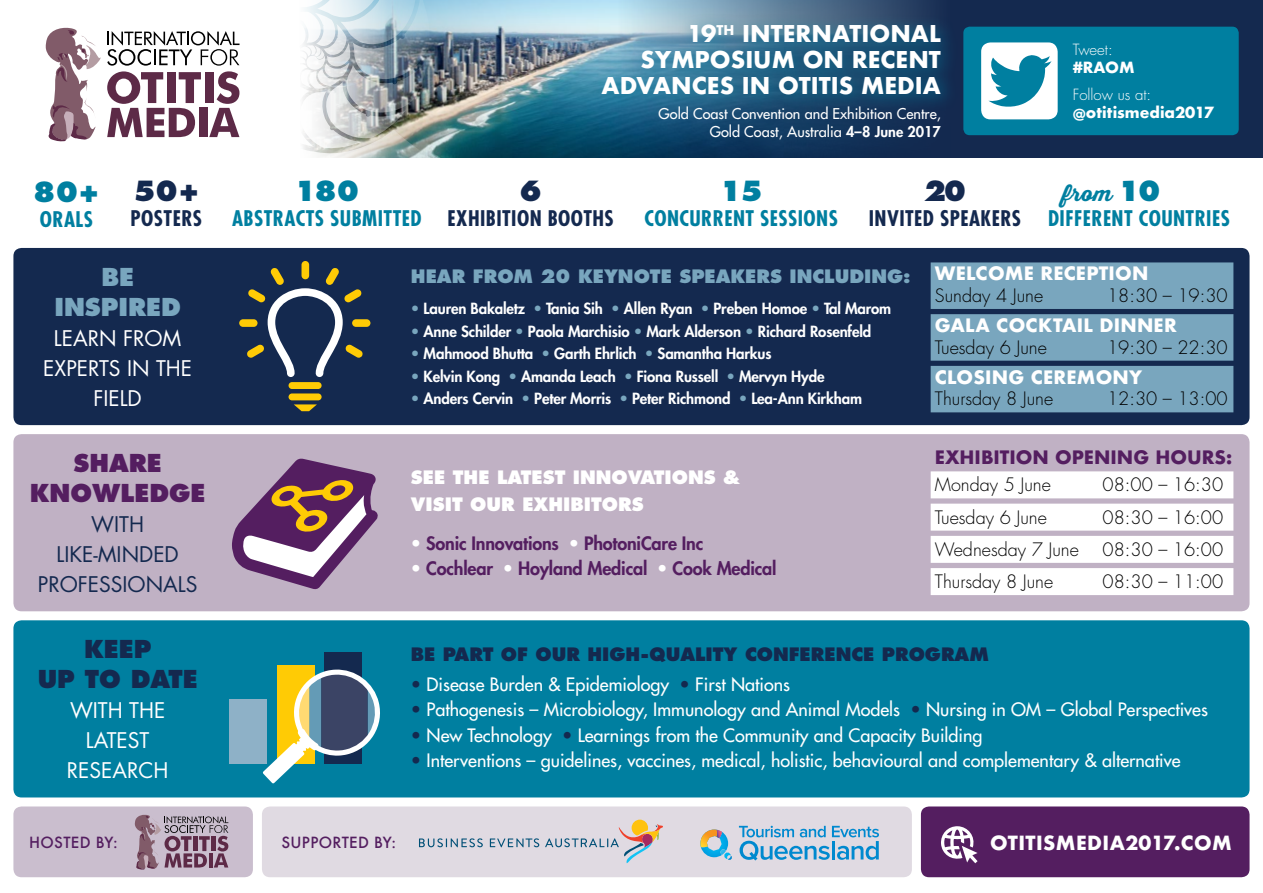
<style>
.page{position:relative;width:1263px;height:893px;background:#fff}
.page>*{position:absolute;margin:0;border:0;box-sizing:border-box;transform-origin:0 0}
.t1{font:800 27px "Futura";letter-spacing:-.045em;color:#007fa0}
.t2{font:800 27px "Futura";color:#14294f}
.t3{font:800 24px/30px "Futura";color:#541e60;text-align:center}
.t4{font:800 24px/30px "Futura";color:#14294f;text-align:center}
.t5{font:800 24px/30px "Futura";color:#79a6be;text-align:center}
.t6{font:700 22.5px/25.8px "Futura";color:#fff;text-align:right}
.t7{font:700 condensed 21px "Futura";letter-spacing:.02em;color:#007fa0}
.t8{font:21px/30px "Futura";color:#fff;text-align:center}
.t9{font:700 condensed 21px "Futura";letter-spacing:.02em;color:#14294f}
.t10{font:21px/30px "Futura";color:#14294f;text-align:center}
.t11{font:800 21px "Thirsty Soft";color:#007fa0}
.t12{font:700 19.05px "Futura";letter-spacing:.02em;color:#fff}
.t13{font:18px "Futura";color:#fff}
.t14{font:300 18px "Futura";color:#000}
.t15{font:800 18px "Futura";letter-spacing:-.01em;color:#541e60}
.t16{font:700 18px "Futura";letter-spacing:.01em;color:#fff}
.t17{font:800 18px/27px "Futura";color:#fff}
.t18{font:800 18px "Futura";color:#14294f}
.t19{font:800 18px "Futura";color:#79a6be}
.t20{font:700 18px "Futura";color:#541e60}
.t21{font:800 15px "Futura";letter-spacing:-.01em;color:#fff}
.t22{font:700 15px "Futura";color:#fff}
.t23{font:500 15px "Futura";letter-spacing:.02em;color:#541e60}
.t24{font:300 15px "Futura";color:#fff}
.t25{font:14.55px/17.4px "Futura";color:#fff;text-align:right}
.s1{font-weight:800}
.s2{font-family:"Futura";font-size:27px}
.s3{color:#79a6be}
.s4{color:#fff}
.s5{color:#14294f}
</style>
<div class="page">
<div style="left:11px;top:432px;width:1241px;height:182px;background:#c0b1c4;border-radius:11px"></div>
<div style="left:9px;top:430px;width:1245px;height:186px;border:4px solid #fff;border-radius:11px"></div>
<div style="left:11px;top:246px;width:1241px;height:181px;background:#14294f;border-radius:11px"></div>
<div style="left:9px;top:243px;width:1245px;height:187px;border:4px solid #fff;border-radius:11px"></div>
<div style="left:11px;top:618px;width:1241px;height:182px;background:#007fa0;border-radius:11px"></div>
<div style="left:9px;top:616px;width:1245px;height:186px;border:4px solid #fff;border-radius:11px"></div>
<div style="left:11px;top:804px;width:244px;height:75px;background:#cabece;border-radius:11px"></div>
<div style="left:9px;top:802px;width:248px;height:80px;border:4px solid #fff;border-radius:11px"></div>
<div style="left:260px;top:804px;width:654px;height:75px;background:#e0dae2;border-radius:11px"></div>
<div style="left:257px;top:802px;width:659px;height:80px;border:4px solid #fff;border-radius:11px"></div>
<div style="left:919px;top:804px;width:333px;height:75px;background:#541e60;border-radius:11px"></div>
<div style="left:916px;top:802px;width:338px;height:80px;border:4px solid #fff;border-radius:11px"></div>
<img style="left:435px;top:0;width:183px;height:158px">
<svg style="left:618px;top:0;width:644px;height:158px;fill:#142a50"></svg>
<div style="left:230px;top:699px;width:37px;height:64px;background:#8eb1c7"></div>
<div style="left:277px;top:665px;width:37px;height:98px;background:#ffcb05"></div>
<div style="left:324px;top:652px;width:37px;height:111px;background:#14294f"></div>
<svg style="left:262px;top:669px;width:118px;height:115px"></svg>
<div style="left:301px;top:261px;width:8px;height:18px;background:#ffcb05;border-radius:4px"></div>
<div style="left:352px;top:319px;width:18px;height:8px;background:#ffcb05;border-radius:4px"></div>
<div style="left:239px;top:319px;width:18px;height:8px;background:#ffcb05;border-radius:4px"></div>
<svg style="left:247px;top:267px;width:116px;height:110px"></svg>
<svg style="left:294px;top:404px;width:23px;height:7px"></svg>
<div style="left:289px;top:382px;width:33px;height:7px;background:#ffcb05;border-radius:3px"></div>
<div style="left:289px;top:393px;width:33px;height:7px;background:#ffcb05;border-radius:3px"></div>
<svg style="left:419px;top:838px;width:64px;height:9px"></svg>
<svg style="left:490px;top:838px;width:49px;height:9px"></svg>
<svg style="left:545px;top:820px;width:118px;height:43px"></svg>
<img style="left:107px;top:0;width:328px;height:158px">
<svg style="left:45px;top:27px;width:56px;height:115px"></svg>
<svg style="left:135px;top:814px;width:93px;height:56px"></svg>
<div style="left:591px;top:13px;width:368px;height:100px;background:#007fa0;opacity:.75"></div>
<div style="left:963px;top:27px;width:276px;height:108px;background:#007fa0;border-radius:6px"></div>
<svg style="left:981px;top:42px;width:77px;height:77px"></svg>
<svg style="left:739px;top:826px;width:140px;height:34px"></svg>
<svg style="left:700px;top:829px;width:32px;height:31px"></svg>
<div style="left:931px;top:262px;width:302px;height:47px;background:#79a6be"></div>
<div style="left:931px;top:314px;width:302px;height:47px;background:#79a6be"></div>
<div style="left:931px;top:366px;width:302px;height:46px;background:#79a6be"></div>
<div style="left:931px;top:471px;width:302px;height:27px;background:#fff"></div>
<div style="left:931px;top:504px;width:302px;height:27px;background:#fff"></div>
<div style="left:931px;top:536px;width:302px;height:27px;background:#fff"></div>
<div style="left:931px;top:568px;width:302px;height:27px;background:#fff"></div>
<svg style="left:941px;top:826px;width:36px;height:37px"></svg>
<svg style="left:232px;top:458px;width:146px;height:132px"></svg>
<h1 class="t1" style="left:33px;top:175px;width:68px">80+</h1>
<p class="t7" style="left:40px;top:207px;width:55px">ORALS</p>
<h1 class="t2" style="left:133px;top:174px;width:68px">50+</h1>
<p class="t9" style="left:131px;top:206px;width:73px">POSTERS</p>
<h2 class="t5" style="left:54px;top:262px;width:128px">BE<br>INSPIRED</h2>
<p class="t8" style="left:43px;top:323px;width:150px">LEARN FROM<br>EXPERTS IN THE<br>FIELD</p>
<h2 class="t3" style="left:30px;top:448px;width:177px">SHARE<br>KNOWLEDGE</h2>
<p class="t10" style="left:38px;top:509px;width:161px">WITH<br>LIKE-MINDED<br>PROFESSIONALS</p>
<h2 class="t4" style="left:38px;top:635px;width:161px">KEEP<br>UP TO DATE</h2>
<p class="t8" style="left:67px;top:695px;width:103px">WITH THE<br>LATEST<br>RESEARCH</p>
<h1 class="t1" style="left:294px;top:174px;width:66px">180</h1>
<p class="t7" style="left:232px;top:206px;width:191px">ABSTRACTS SUBMITTED</p>
<p class="t6" style="left:602px;top:21px;width:341px">19<sup>TH</sup> INTERNATIONAL<br>SYMPOSIUM ON RECENT<br>ADVANCES IN OTITIS MEDIA</p>
<p class="t25" style="left:659px;top:105px;width:284px">Gold Coast Convention and Exhibition Centre,<br>Gold Coast, Australia <span class="s1">4–8 June 2017</span></p>
<h1 class="t2" style="left:519px;top:174px;width:24px">6</h1>
<p class="t9" style="left:447px;top:206px;width:168px">EXHIBITION BOOTHS</p>
<h1 class="t1" style="left:720px;top:174px;width:44px">15</h1>
<p class="t7" style="left:644px;top:206px;width:195px">CONCURRENT SESSIONS</p>
<h1 class="t2" style="left:924px;top:174px;width:44px">20</h1>
<p class="t9" style="left:869px;top:206px;width:154px">INVITED SPEAKERS</p>
<p class="t24" style="left:1073px;top:41px;width:41px">Tweet:</p>
<p class="t22" style="left:1073px;top:57px;width:63px">#RAOM</p>
<p class="t24" style="left:1073px;top:85px;width:80px">Follow us at:</p>
<p class="t22" style="left:1073px;top:101px;width:143px">@otitismedia2017</p>
<p class="t11" style="left:1062px;top:178px;width:100px">from <span class="s2">10</span></p>
<p class="t7" style="left:1048px;top:206px;width:183px">DIFFERENT COUNTRIES</p>
<p class="t19" style="left:411px;top:265px;width:501px">HEAR FROM 20 KEYNOTE SPEAKERS INCLUDING:</p>
<p class="t21" style="left:411px;top:299px;width:482px"><span class="s3">•</span> Lauren Bakaletz <span class="s3">•</span> Tania Sih <span class="s3">•</span> Allen Ryan <span class="s3">•</span> Preben Homoe <span class="s3">•</span> Tal Marom</p>
<p class="t21" style="left:411px;top:321px;width:462px"><span class="s3">•</span> Anne Schilder <span class="s3">•</span> Paola Marchisio <span class="s3">•</span> Mark Alderson <span class="s3">•</span> Richard Rosenfeld</p>
<p class="t21" style="left:411px;top:344px;width:362px"><span class="s3">•</span> Mahmood Bhutta <span class="s3">•</span> Garth Ehrlich <span class="s3">•</span> Samantha Harkus</p>
<p class="t21" style="left:411px;top:366px;width:415px"><span class="s3">•</span> Kelvin Kong <span class="s3">•</span> Amanda Leach <span class="s3">•</span> Fiona Russell <span class="s3">•</span> Mervyn Hyde</p>
<p class="t21" style="left:411px;top:389px;width:453px"><span class="s3">•</span> Anders Cervin <span class="s3">•</span> Peter Morris <span class="s3">•</span> Peter Richmond <span class="s3">•</span> Lea-Ann Kirkham</p>
<p class="t17" style="left:411px;top:464px;width:331px">SEE THE LATEST INNOVATIONS &amp;<br>VISIT OUR EXHIBITORS</p>
<p class="t15" style="left:411px;top:531px;width:294px"><span class="s4">•</span> Sonic Innovations <span class="s4">•</span> PhotoniCare Inc</p>
<p class="t15" style="left:411px;top:557px;width:367px"><span class="s4">•</span> Cochlear <span class="s4">•</span> Hoyland Medical <span class="s4">•</span> Cook Medical</p>
<p class="t16" style="left:935px;top:261px;width:215px">WELCOME RECEPTION</p>
<p class="t14" style="left:935px;top:285px;width:110px">Sunday 4 June</p>
<p class="t14" style="left:1107px;top:285px;width:122px">18:30 – 19:30</p>
<p class="t16" style="left:935px;top:312px;width:243px">GALA COCKTAIL DINNER</p>
<p class="t14" style="left:935px;top:336px;width:113px">Tuesday 6 June</p>
<p class="t14" style="left:1107px;top:336px;width:122px">19:30 – 22:30</p>
<p class="t16" style="left:935px;top:364px;width:209px">CLOSING CEREMONY</p>
<p class="t14" style="left:935px;top:388px;width:120px">Thursday 8 June</p>
<p class="t14" style="left:1107px;top:388px;width:122px">12:30 – 13:00</p>
<p class="t20" style="left:935px;top:444px;width:299px">EXHIBITION OPENING HOURS:</p>
<p class="t14" style="left:935px;top:474px;width:117px">Monday 5 June</p>
<p class="t14" style="left:1102px;top:474px;width:122px">08:00 – 16:30</p>
<p class="t14" style="left:935px;top:506px;width:113px">Tuesday 6 June</p>
<p class="t14" style="left:1102px;top:506px;width:122px">08:30 – 16:00</p>
<p class="t14" style="left:935px;top:538px;width:145px">Wednesday 7 June</p>
<p class="t14" style="left:1102px;top:538px;width:122px">08:30 – 16:00</p>
<p class="t14" style="left:935px;top:571px;width:120px">Thursday 8 June</p>
<p class="t14" style="left:1102px;top:571px;width:122px">08:30 – 11:00</p>
<p class="t18" style="left:411px;top:643px;width:579px">BE PART OF OUR HIGH-QUALITY CONFERENCE PROGRAM</p>
<p class="t13" style="left:411px;top:672px;width:381px"><span class="s5">•</span> Disease Burden &amp; Epidemiology <span class="s5">•</span> First Nations</p>
<p class="t13" style="left:411px;top:698px;width:798px"><span class="s5">•</span> Pathogenesis – Microbiology, Immunology and Animal Models <span class="s5">•</span> Nursing in OM – Global Perspectives</p>
<p class="t13" style="left:411px;top:723px;width:573px"><span class="s5">•</span> New Technology <span class="s5">•</span> Learnings from the Community and Capacity Building</p>
<p class="t13" style="left:411px;top:749px;width:771px"><span class="s5">•</span> Interventions – guidelines, vaccines, medical, holistic, behavioural and complementary &amp; alternative</p>
<p class="t23" style="left:29px;top:832px;width:90px">HOSTED BY:</p>
<p class="t23" style="left:282px;top:832px;width:116px">SUPPORTED BY:</p>
<p class="t12" style="left:990px;top:829px;width:243px">OTITISMEDIA2017.COM</p>
</div>
